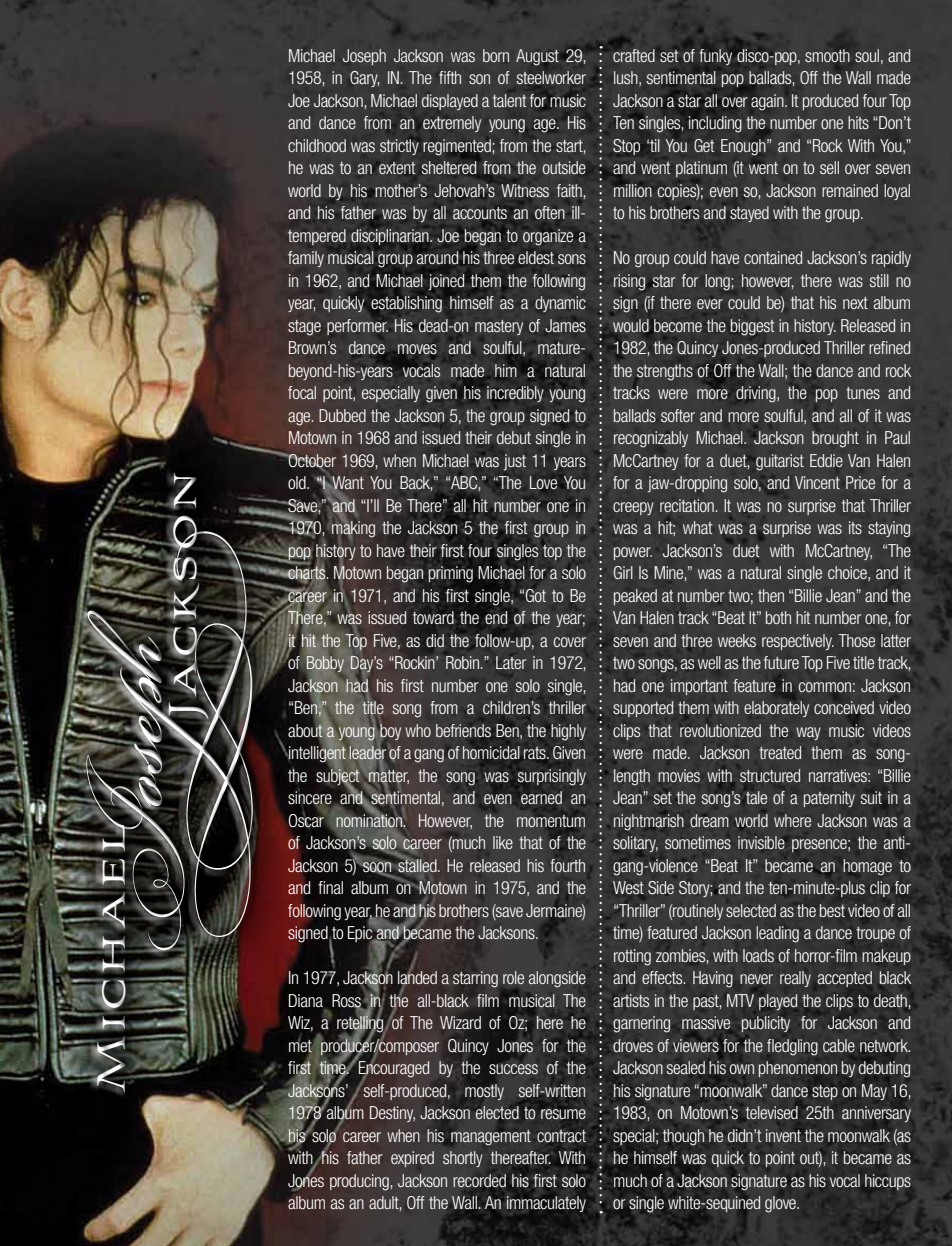
<style>
.page{position:relative;width:952px;height:1246px;background:#fff}
.page>*{position:absolute;margin:0;border:0;box-sizing:border-box;transform-origin:0 0}
.t1{font:128.92px "Bickham Script Pro";color:#fff}
.t2{font:48.6px "Aviano";letter-spacing:.1em;color:#fff}
.t3{font:300 condensed 18px/22.5px "Helvetica Neue";letter-spacing:-.02em;color:#fff;text-align:justify}
.s1{font-size:73.58px}
</style>
<div class="page">
<img style="left:0;top:0;width:952px;height:1246px">
<div style="left:39px;top:435px;width:256px;height:706px;background:#000;opacity:.75"></div>
<div style="left:79px;top:528px;width:173px;height:430px;background:#fff;opacity:.75"></div>
<div style="left:82px;top:522px;width:179px;height:433px;background:#000;opacity:.75"></div>
<div style="left:90px;top:817px;width:40px;height:283px;background:#fff;opacity:.75"></div>
<div style="left:93px;top:816px;width:41px;height:282px;background:#000;opacity:.75"></div>
<div style="left:162px;top:467px;width:51px;height:260px;background:#fff;opacity:.75"></div>
<div style="left:165px;top:465px;width:51px;height:260px;background:#000;opacity:.75"></div>
<svg style="left:599px;top:54px;width:3px;height:1159px;background:#575757"></svg>
<h2 class="t2" style="left:154px;top:718px;width:248px;rotate:-90deg">Jackson</h2>
<h1 class="t1" style="left:41px;top:959px;width:655px;rotate:-90deg"><span class="s1">J</span>oseph</h1>
<h2 class="t2" style="left:82px;top:1093px;width:272px;rotate:-90deg">Michael</h2>
<p class="t3" style="left:288px;top:44px;width:300px">Michael Joseph Jackson was born August 29, 1958, in Gary, IN. The fifth son of steelworker Joe Jackson, Michael displayed a talent for music and dance from an extremely young age. His childhood was strictly regimented; from the start, he was to an extent sheltered from the outside world by his mother’s Jehovah’s Witness faith, and his father was by all accounts an often ill&shy;tempered disciplinarian. Joe began to organize a family musical group around his three eldest sons in 1962, and Michael joined them the following year, quickly establishing himself as a dynamic stage performer. His dead-on mastery of James Brown’s dance moves and soulful, mature&shy;beyond-his-years vocals made him a natural focal point, especially given his incredibly young age. Dubbed the Jackson 5, the group signed to Motown in 1968 and issued their debut single in October 1969, when Michael was just 11 years old. “I Want You Back,” “ABC,” “The Love You Save,” and “I’ll Be There” all hit number one in 1970, making the Jackson 5 the first group in pop history to have their first four singles top the charts. Motown began priming Michael for a solo career in 1971, and his first single, “Got to Be There,” was issued toward the end of the year; it hit the Top Five, as did the follow-up, a cover of Bobby Day’s “Rockin’ Robin.” Later in 1972, Jackson had his first number one solo single, “Ben,” the title song from a children’s thriller about a young boy who befriends Ben, the highly intelligent leader of a gang of homicidal rats. Given the subject matter, the song was surprisingly sincere and sentimental, and even earned an Oscar nomination. However, the momentum of Jackson’s solo career (much like that of the Jackson 5) soon stalled. He released his fourth and final album on Motown in 1975, and the following year, he and his brothers (save Jermaine) signed to Epic and became the Jacksons.</p>
<p class="t3" style="left:288px;top:966px;width:299px">In 1977, Jackson landed a starring role alongside Diana Ross in the all-black film musical The Wiz, a retelling of The Wizard of Oz; here he met producer/composer Quincy Jones for the first time. Encouraged by the success of the Jacksons’ self-produced, mostly self-written 1978 album Destiny, Jackson elected to resume his solo career when his management contract with his father expired shortly thereafter. With Jones producing, Jackson recorded his first solo album as an adult, Off the Wall. An immaculately</p>
<p class="t3" style="left:613px;top:44px;width:300px">crafted set of funky disco-pop, smooth soul, and lush, sentimental pop ballads, Off the Wall made Jackson a star all over again. It produced four Top Ten singles, including the number one hits “Don’t Stop ‘til You Get Enough” and “Rock With You,” and went platinum (it went on to sell over seven million copies); even so, Jackson remained loyal to his brothers and stayed with the group.</p>
<p class="t3" style="left:613px;top:246px;width:300px">No group could have contained Jackson’s rapidly rising star for long; however, there was still no sign (if there ever could be) that his next album would become the biggest in history. Released in 1982, the Quincy Jones-produced Thriller refined the strengths of Off the Wall; the dance and rock tracks were more driving, the pop tunes and ballads softer and more soulful, and all of it was recognizably Michael. Jackson brought in Paul McCartney for a duet, guitarist Eddie Van Halen for a jaw-dropping solo, and Vincent Price for a creepy recitation. It was no surprise that Thriller was a hit; what was a surprise was its staying power. Jackson’s duet with McCartney, “The Girl Is Mine,” was a natural single choice, and it peaked at number two; then “Billie Jean” and the Van Halen track “Beat It” both hit number one, for seven and three weeks respectively. Those latter two songs, as well as the future Top Five title track, had one important feature in common: Jackson supported them with elaborately conceived video clips that revolutionized the way music videos were made. Jackson treated them as song&shy;length movies with structured narratives: “Billie Jean” set the song’s tale of a paternity suit in a nightmarish dream world where Jackson was a solitary, sometimes invisible presence; the anti&shy;gang-violence “Beat It” became an homage to West Side Story; and the ten-minute-plus clip for “Thriller” (routinely selected as the best video of all time) featured Jackson leading a dance troupe of rotting zombies, with loads of horror-film makeup and effects. Having never really accepted black artists in the past, MTV played the clips to death, garnering massive publicity for Jackson and droves of viewers for the fledgling cable network.<br>Jackson sealed his own phenomenon by debuting his signature “moonwalk” dance step on May 16, 1983, on Motown’s televised 25th anniversary special; though he didn’t invent the moonwalk (as he himself was quick to point out), it became as much of a Jackson signature as his vocal hiccups or single white-sequined glove.</p>
</div>
